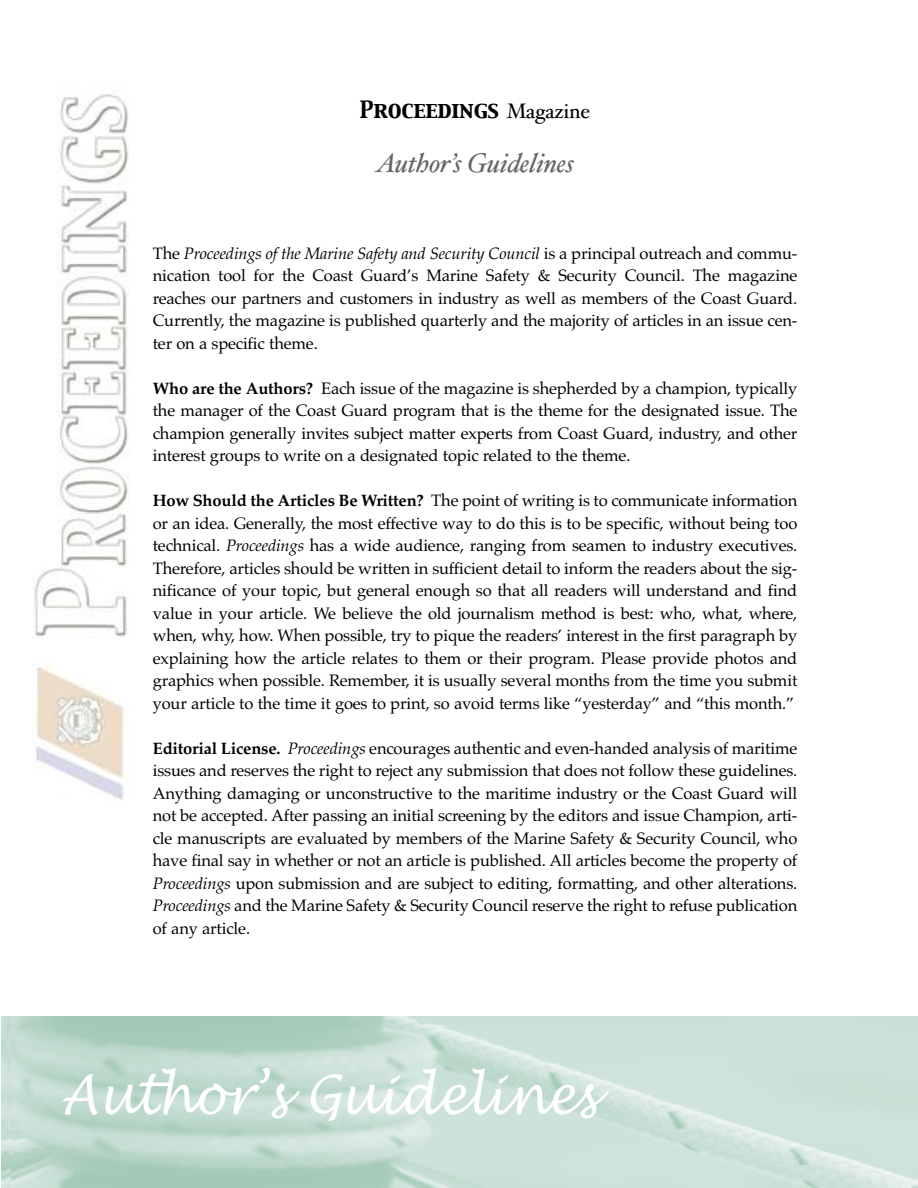
<style>
.page{position:relative;width:918px;height:1188px;background:#fff}
.page>*{position:absolute;margin:0;border:0;box-sizing:border-box;transform-origin:0 0}
.t1{font:italic 54px "Lucida Handwriting";color:#fff;scale:.9 1}
.t2{font:italic 27px "Hoefler Text";letter-spacing:-.01em;color:#666}
.t3{font:21px "Capitals";letter-spacing:-.015em;color:#000}
.t4{font:16.5px/22.5px "Palatino";letter-spacing:-.01em;color:#000;text-align:justify}
.s1{font-family:"Hoefler Text"}
.s2{font-style:italic}
.s3{font-weight:700}
</style>
<div class="page">
<img style="left:33px;top:94px;width:96px;height:706px">
<p class="t3" style="left:360px;top:98px;width:232px">Proceedings <span class="s1">Magazine</span></p>
<h2 class="t2" style="left:376px;top:147px;width:199px">Author’s Guidelines</h2>
<p class="t4" style="left:153px;top:242px;width:646px">The <span class="s2">Proceedings of the Marine Safety and Security Council</span> is a principal outreach and commu&shy;nication tool for the Coast Guard’s Marine Safety &amp; Security Council. The magazine reaches our partners and customers in industry as well as members of the Coast Guard.<br>Currently, the magazine is published quarterly and the majority of articles in an issue cen&shy;ter on a specific theme.</p>
<p class="t4" style="left:153px;top:377px;width:646px"><span class="s3">Who are the Authors?</span> Each issue of the magazine is shepherded by a champion, typically the manager of the Coast Guard program that is the theme for the designated issue. The champion generally invites subject matter experts from Coast Guard, industry, and other interest groups to write on a designated topic related to the theme.</p>
<p class="t4" style="left:153px;top:489px;width:646px"><span class="s3">How Should the Articles Be Written?</span> The point of writing is to communicate information or an idea. Generally, the most effective way to do this is to be specific, without being too technical. <span class="s2">Proceedings</span> has a wide audience, ranging from seamen to industry executives.<br>Therefore, articles should be written in sufficient detail to inform the readers about the sig&shy;nificance of your topic, but general enough so that all readers will understand and find value in your article. We believe the old journalism method is best: who, what, where, when, why, how. When possible, try to pique the readers’ interest in the first paragraph by explaining how the article relates to them or their program. Please provide photos and graphics when possible. Remember, it is usually several months from the time you submit your article to the time it goes to print, so avoid terms like “yesterday” and “this month.”</p>
<p class="t4" style="left:153px;top:737px;width:646px"><span class="s3">Editorial License.</span> <span class="s2">Proceedings</span> encourages authentic and even-handed analysis of maritime issues and reserves the right to reject any submission that does not follow these guidelines.<br>Anything damaging or unconstructive to the maritime industry or the Coast Guard will not be accepted. After passing an initial screening by the editors and issue Champion, arti&shy;cle manuscripts are evaluated by members of the Marine Safety &amp; Security Council, who have final say in whether or not an article is published. All articles become the property of <span class="s2">Proceedings</span> upon submission and are subject to editing, formatting, and other alterations.<br><span class="s2">Proceedings</span> and the Marine Safety &amp; Security Council reserve the right to refuse publication of any article.</p>
<h1 class="t1" style="left:61px;top:1064px;width:596px">Author’s Guidelines</h1>
</div>
